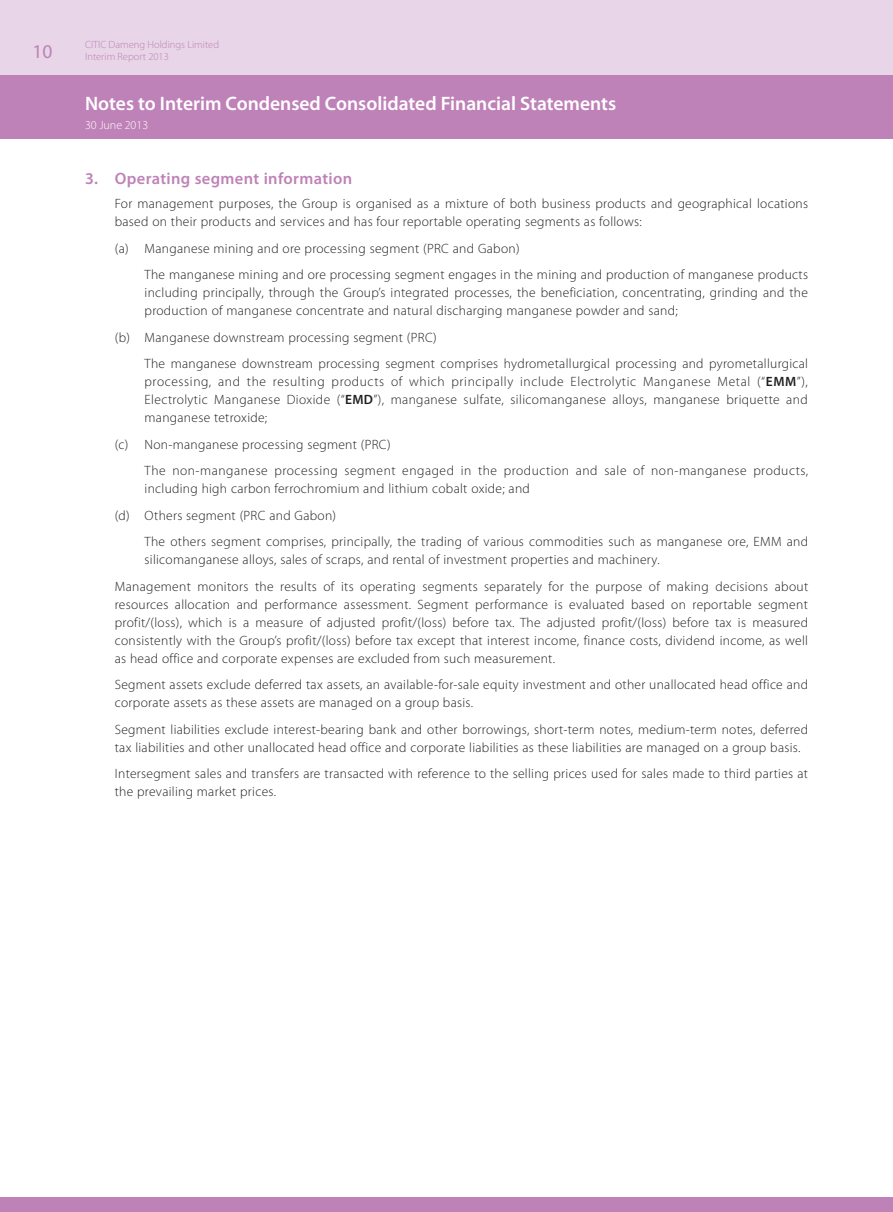
<style>
.page{position:relative;width:893px;height:1212px;background:#fff}
.page>*{position:absolute;margin:0;border:0;box-sizing:border-box;transform-origin:0 0}
.t1{font:600 19.5px "Myriad Pro";color:#fff}
.t2{font:19.5px "Myriad Pro";color:#bf82b8}
.t3{font:600 16.5px "Myriad Pro";letter-spacing:.02em;color:#bf82b8}
.t4{font:300 13.5px/18px "Myriad Pro";letter-spacing:.02em;color:#231f20}
.t5{font:300 13.5px/26.5px "Myriad Pro";letter-spacing:.04em;color:#231f20}
.t6{font:300 12px "Myriad Pro";color:#fff}
.t7{font:300 10.5px "Myriad Pro";color:#bf82b8}
.s1{font-weight:600}
</style>
<div class="page">
<div style="left:0;top:0;width:893px;height:90px;background:#e8d5e7"></div>
<div style="left:0;top:75px;width:893px;height:64px;background:#bf82b8"></div>
<div style="left:0;top:1197px;width:893px;height:15px;background:#bf82b8"></div>
<p class="t7" style="left:85px;top:39px;width:136px">CITIC Dameng Holdings Limited</p>
<h1 class="t2" style="left:33px;top:40px;width:22px">10</h1>
<p class="t7" style="left:85px;top:51px;width:85px">Interim Report 2013</p>
<h1 class="t1" style="left:85px;top:91px;width:533px">Notes to Interim Condensed Consolidated Financial Statements</h1>
<p class="t6" style="left:85px;top:118px;width:65px">30 June 2013</p>
<p class="t3" style="left:85px;top:168px;width:269px">3. Operating segment information</p>
<p class="t4" style="left:115px;top:195px;width:695px">For management purposes, the Group is organised as a mixture of both business products and geographical locations based on their products and services and has four reportable operating segments as follows:</p>
<p class="t4" style="left:145px;top:235px;width:665px;line-height:26.5px;text-indent:-30px">(a) Manganese mining and ore processing segment (PRC and Gabon)<br>The manganese mining and ore processing segment engages in the mining and production of manganese products</p>
<p class="t4" style="left:145px;top:284px;width:665px">including principally, through the Group’s integrated processes, the beneficiation, concentrating, grinding and the production of manganese concentrate and natural discharging manganese powder and sand;</p>
<p class="t4" style="left:145px;top:324px;width:665px;line-height:26.5px;text-indent:-30px">(b) Manganese downstream processing segment (PRC)<br>The manganese downstream processing segment comprises hydrometallurgical processing and pyrometallurgical</p>
<p class="t4" style="left:145px;top:373px;width:665px;text-align:justify">processing, and the resulting products of which principally include Electrolytic Manganese Metal (“<span class="s1">EMM</span>”), Electrolytic Manganese Dioxide (“<span class="s1">EMD</span>”), manganese sulfate, silicomanganese alloys, manganese briquette and manganese tetroxide;</p>
<p class="t5" style="left:145px;top:431px;width:665px;text-indent:-30px">(c) Non-manganese processing segment (PRC)<br>The non-manganese processing segment engaged in the production and sale of non-manganese products,</p>
<p class="t4" style="left:115px;top:476px;width:417px;line-height:26.5px;text-indent:30px">including high carbon ferrochromium and lithium cobalt oxide; and (d) Others segment (PRC and Gabon)</p>
<p class="t4" style="left:145px;top:533px;width:665px">The others segment comprises, principally, the trading of various commodities such as manganese ore, EMM and silicomanganese alloys, sales of scraps, and rental of investment properties and machinery.</p>
<p class="t4" style="left:115px;top:577px;width:695px;text-align:justify">Management monitors the results of its operating segments separately for the purpose of making decisions about resources allocation and performance assessment. Segment performance is evaluated based on reportable segment profit/(loss), which is a measure of adjusted profit/(loss) before tax. The adjusted profit/(loss) before tax is measured consistently with the Group’s profit/(loss) before tax except that interest income, finance costs, dividend income, as well as head office and corporate expenses are excluded from such measurement.</p>
<p class="t4" style="left:115px;top:676px;width:695px">Segment assets exclude deferred tax assets, an available-for-sale equity investment and other unallocated head office and corporate assets as these assets are managed on a group basis.</p>
<p class="t4" style="left:115px;top:720px;width:695px">Segment liabilities exclude interest-bearing bank and other borrowings, short-term notes, medium-term notes, deferred tax liabilities and other unallocated head office and corporate liabilities as these liabilities are managed on a group basis.</p>
<p class="t4" style="left:115px;top:765px;width:695px">Intersegment sales and transfers are transacted with reference to the selling prices used for sales made to third parties at the prevailing market prices.</p>
</div>
